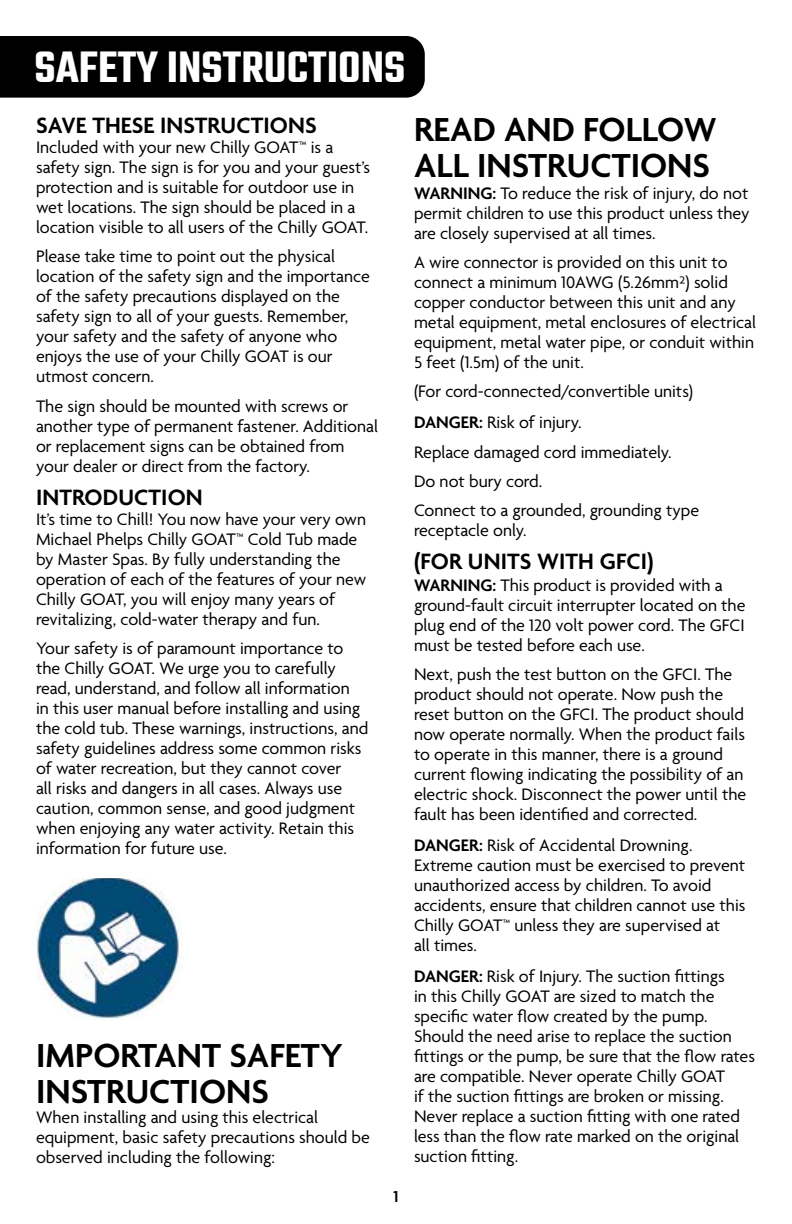
<style>
.page{position:relative;width:792px;height:1224px;background:#fff}
.page>*{position:absolute;margin:0;border:0;box-sizing:border-box;transform-origin:0 0}
.t1{font:600 48px "Teko";color:#fff}
.t2{font:600 36px/36px "Agenda";color:#000}
.t3{font:600 24px "Agenda";letter-spacing:.005em;color:#000}
.t4{font:18px/20px "Agenda";color:#000}
.t5{font:600 17px "Agenda";color:#000}
.s1{font-weight:600}
</style>
<div class="page">
<img style="left:37px;top:878px;width:142px;height:142px">
<div style="left:0;top:36px;width:425px;height:62px;background:#000"></div>
<h1 class="t1" style="left:35px;top:38px;width:372px">SAFETY INSTRUCTIONS</h1>
<h3 class="t3" style="left:36px;top:112px;width:282px">SAVE THESE INSTRUCTIONS</h3>
<p class="t4" style="left:36px;top:138px;width:336px">Included with your new Chilly GOAT™ is a safety sign. The sign is for you and your guest’s protection and is suitable for outdoor use in wet locations. The sign should be placed in a location visible to all users of the Chilly GOAT.</p>
<p class="t4" style="left:36px;top:248px;width:335px">Please take time to point out the physical location of the safety sign and the importance of the safety precautions displayed on the safety sign to all of your guests. Remember, your safety and the safety of anyone who enjoys the use of your Chilly GOAT is our utmost concern.</p>
<p class="t4" style="left:36px;top:397px;width:343px">The sign should be mounted with screws or another type of permanent fastener. Additional or replacement signs can be obtained from your dealer or direct from the factory.</p>
<h3 class="t3" style="left:36px;top:484px;width:168px">INTRODUCTION</h3>
<p class="t4" style="left:36px;top:510px;width:332px">It’s time to Chill! You now have your very own Michael Phelps Chilly GOAT™ Cold Tub made by Master Spas. By fully understanding the operation of each of the features of your new Chilly GOAT, you will enjoy many years of revitalizing, cold-water therapy and fun.</p>
<p class="t4" style="left:36px;top:640px;width:334px">Your safety is of paramount importance to the Chilly GOAT. We urge you to carefully read, understand, and follow all information<br>in this user manual before installing and using the cold tub. These warnings, instructions, and safety guidelines address some common risks of water recreation, but they cannot cover<br>all risks and dangers in all cases. Always use caution, common sense, and good judgment when enjoying any water activity. Retain this information for future use.</p>
<h2 class="t2" style="left:36px;top:1040px;width:308px">IMPORTANT SAFETY<br>INSTRUCTIONS</h2>
<p class="t4" style="left:36px;top:1109px;width:335px">When installing and using this electrical equipment, basic safety precautions should be observed including the following:</p>
<p class="t5" style="left:394px;top:1188px;width:6px">1</p>
<h2 class="t2" style="left:414px;top:114px;width:304px">READ AND FOLLOW<br>ALL INSTRUCTIONS</h2>
<p class="t4" style="left:414px;top:184px;width:337px;text-align:justify"><span class="s1">WARNING:</span> To reduce the risk of injury, do not permit children to use this product unless they are closely supervised at all times.</p>
<p class="t4" style="left:414px;top:253px;width:343px">A wire connector is provided on this unit to connect a minimum 10AWG (5.26mm²) solid copper conductor between this unit and any metal equipment, metal enclosures of electrical equipment, metal water pipe, or conduit within 5 feet (1.5m) of the unit.</p>
<p class="t4" style="left:414px;top:378px;width:287px;line-height:29.8px">(For cord-connected/convertible units)<br><span class="s1">DANGER:</span> Risk of injury.<br>Replace damaged cord immediately.<br>Do not bury cord.<br>Connect to a grounded, grounding type</p>
<p class="t4" style="left:414px;top:522px;width:114px">receptacle only.</p>
<h3 class="t3" style="left:414px;top:549px;width:241px">(FOR UNITS WITH GFCI)</h3>
<p class="t4" style="left:414px;top:576px;width:333px"><span class="s1">WARNING:</span> This product is provided with a ground-fault circuit interrupter located on the plug end of the 120 volt power cord. The GFCI must be tested before each use.</p>
<p class="t4" style="left:414px;top:666px;width:334px">Next, push the test button on the GFCI. The product should not operate. Now push the reset button on the GFCI. The product should now operate normally. When the product fails to operate in this manner, there is a ground current flowing indicating the possibility of an electric shock. Disconnect the power until the fault has been identified and corrected.</p>
<p class="t4" style="left:414px;top:837px;width:333px"><span class="s1">DANGER:</span> Risk of Accidental Drowning.<br>Extreme caution must be exercised to prevent unauthorized access by children. To avoid accidents, ensure that children cannot use this Chilly GOAT™ unless they are supervised at<br>all times.</p>
<p class="t4" style="left:414px;top:968px;width:343px"><span class="s1">DANGER:</span> Risk of Injury. The suction fittings<br>in this Chilly GOAT are sized to match the specific water flow created by the pump.<br>Should the need arise to replace the suction fittings or the pump, be sure that the flow rates are compatible. Never operate Chilly GOAT<br>if the suction fittings are broken or missing.<br>Never replace a suction fitting with one rated less than the flow rate marked on the original suction fitting.</p>
</div>
